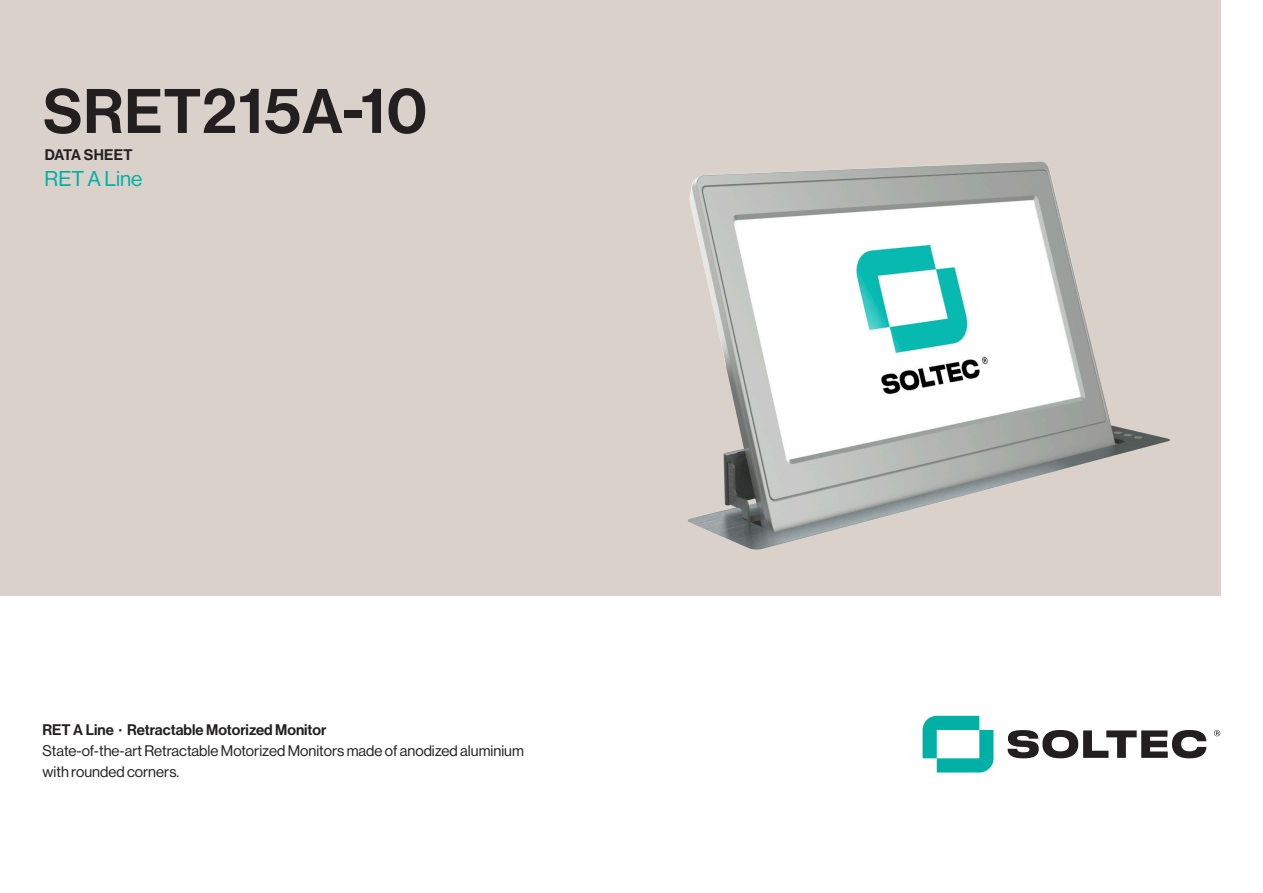
<style>
.page{position:relative;width:1263px;height:893px;background:#fff}
.page>*{position:absolute;margin:0;border:0;box-sizing:border-box;transform-origin:0 0}
.t1{font:61.5px "N Haas Grotesk DS Std 65 Md";letter-spacing:.015em;color:#231f20}
.t2{font:21px "N Haas Grotesk DS Std 55 Rg";color:#00b0a5}
.t3{font:15px "N Haas Grotesk DS Std 55 Rg";color:#231f20}
.t4{font:15px "N Haas Grotesk DS Std 65 Md";color:#231f20}
</style>
<div class="page">
<div style="left:0;top:0;width:1220px;height:595px;background:#dad1cb"></div>
<svg style="left:922px;top:716px;width:71px;height:56px"></svg>
<svg style="left:1007px;top:730px;width:199px;height:28px"></svg>
<svg style="left:1214px;top:730px;width:6px;height:6px"></svg>
<img style="left:688px;top:161px;width:482px;height:389px">
<p class="t1" style="left:43px;top:76px;width:386px">SRET215A-10</p>
<p class="t2" style="left:45px;top:167px;width:99px">RET A Line</p>
<p class="t4" style="left:45px;top:146px;width:89px">DATA SHEET</p>
<p class="t4" style="left:43px;top:721px;width:285px">RET A Line · Retractable Motorized Monitor</p>
<p class="t3" style="left:43px;top:743px;width:483px">State-of-the-art Retractable Motorized Monitors made of anodized aluminium</p>
<p class="t3" style="left:43px;top:764px;width:138px">with rounded corners.</p>
</div>
